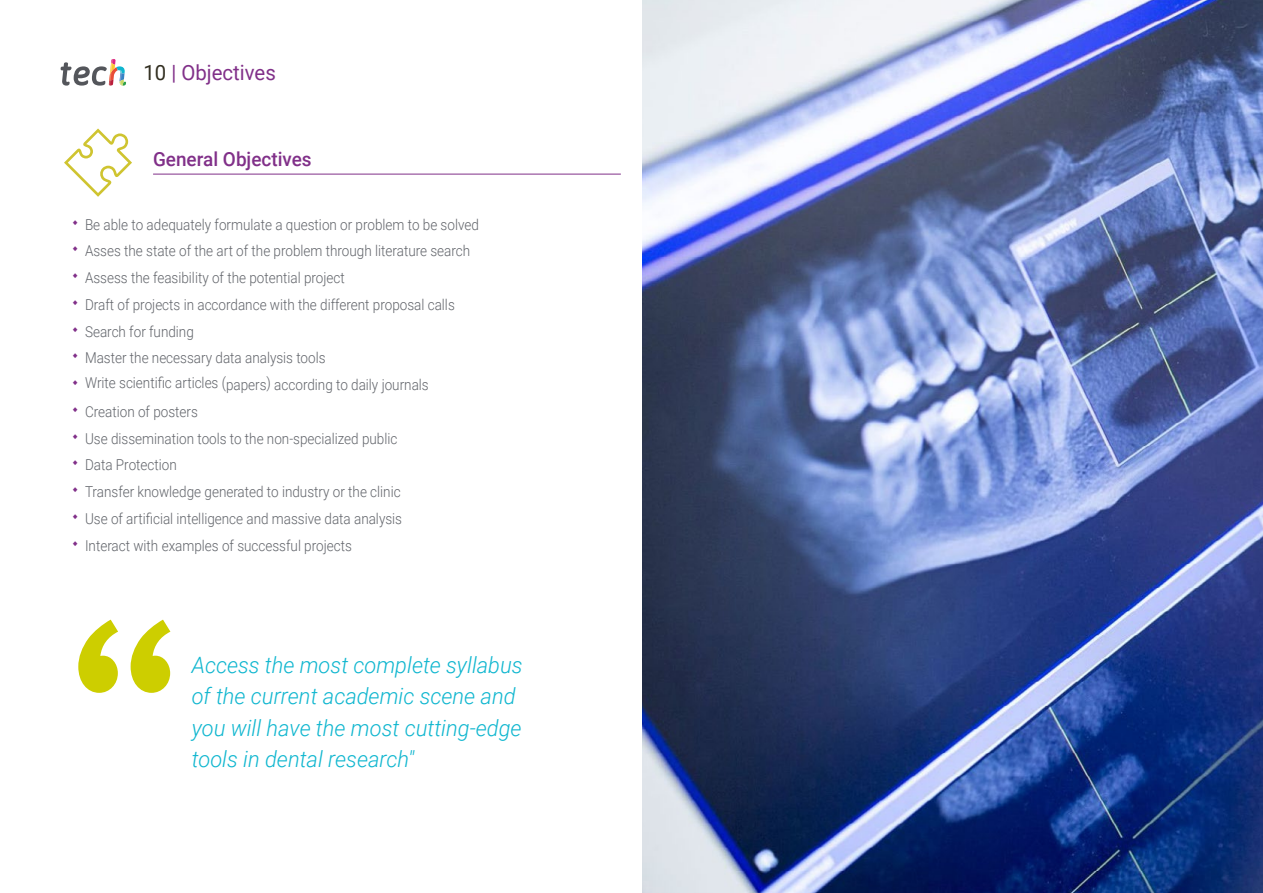
<style>
.page{position:relative;width:1263px;height:893px;background:#fff}
.page>*{position:absolute;margin:0;border:0;box-sizing:border-box;transform-origin:0 0}
.t1{font:italic 300 22.5px/31.5px "Roboto";color:#0fb6cf}
.t2{font:21px "Roboto";color:#813089}
.t3{font:500 19.5px "Roboto";color:#813089}
.t4{font:300 15px/26.7px "Roboto";color:#61646a;scale:.9 1}
.s1{color:#312e20}
</style>
<div class="page">
<hr style="left:153px;top:174px;width:468px;height:1px;background:#813089">
<svg style="left:64px;top:128px;width:68px;height:69px"></svg>
<img style="left:642px;top:0;width:621px;height:893px">
<svg style="left:61px;top:59px;width:65px;height:27px"></svg>
<svg style="left:78px;top:620px;width:92px;height:73px"></svg>
<h2 class="t2" style="left:144px;top:57px;width:134px"><span class="s1">10</span> | Objectives</h2>
<h3 class="t3" style="left:153px;top:145px;width:160px">General Objectives</h3>
<p class="t4" style="left:85px;top:210px;width:439px">Be able to adequately formulate a question or problem to be solved Asses the state of the art of the problem through literature search Assess the feasibility of the potential project<br>Draft of projects in accordance with the different proposal calls Search for funding<br>Master the necessary data analysis tools<br>Write scientific articles (papers) according to daily journals Creation of posters<br>Use dissemination tools to the non-specialized public<br>Data Protection<br>Transfer knowledge generated to industry or the clinic<br>Use of artificial intelligence and massive data analysis<br>Interact with examples of successful projects</p>
<h1 class="t1" style="left:192px;top:648px;width:332px">Access the most complete syllabus of the current academic scene and you will have the most cutting-edge tools in dental research"</h1>
</div>
